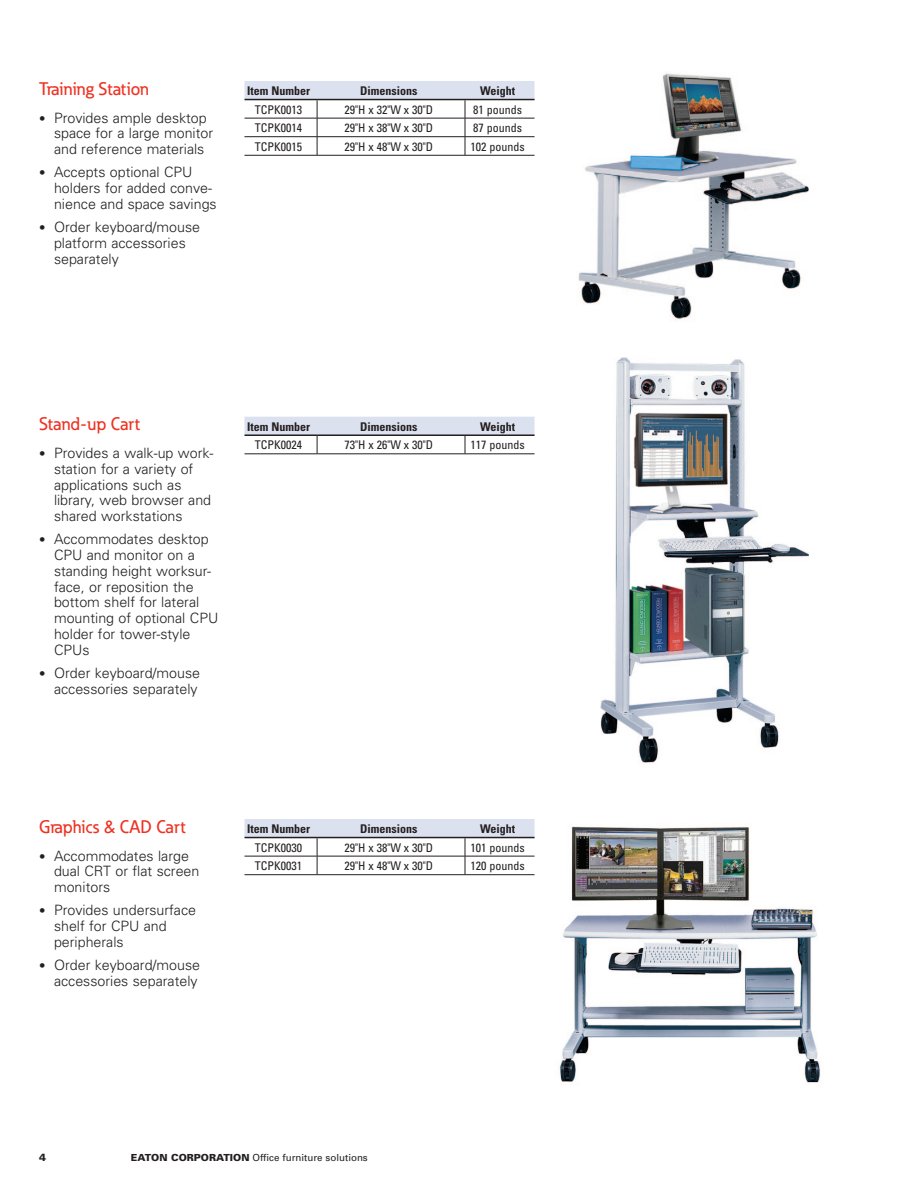
<style>
.page{position:relative;width:918px;height:1188px;background:#fff}
.page>*{position:absolute;margin:0;border:0;box-sizing:border-box;transform-origin:0 0}
._01_Overview__11_pt{font:500 18px "Eaton";color:#ef3122}
._02_Body__8_5_pt{font:300 14.25px/15.8px "Univers";color:#231f20}
._03_Table_Body__8_pt{font:condensed 12px "Univers";color:#231f20}
._03_Table_Head__8_5{font:700 condensed 12px "Univers";color:#231f20}
.t1{font:900 10.5px "Univers";color:#231f20}
.t2{font:9.75px "Univers";color:#231f20}
.s1{font-size:12.75px}
.s2{font-weight:900}
</style>
<div class="page">
<img style="left:559px;top:826px;width:262px;height:257px">
<hr style="left:244px;top:155px;width:73px;height:1px;background:#231f20">
<hr style="left:317px;top:155px;width:148px;height:1px;background:#231f20">
<hr style="left:465px;top:155px;width:70px;height:1px;background:#231f20">
<svg style="left:244px;top:81px;width:291px;height:74px"></svg>
<hr style="left:244px;top:99px;width:73px;height:1px;background:#231f20">
<hr style="left:317px;top:99px;width:148px;height:1px;background:#231f20">
<hr style="left:465px;top:99px;width:70px;height:1px;background:#231f20">
<hr style="left:244px;top:454px;width:73px;height:1px;background:#231f20">
<hr style="left:317px;top:454px;width:148px;height:1px;background:#231f20">
<hr style="left:465px;top:454px;width:70px;height:1px;background:#231f20">
<svg style="left:244px;top:417px;width:291px;height:37px"></svg>
<hr style="left:244px;top:434px;width:73px;height:2px;background:#231f20">
<hr style="left:317px;top:434px;width:148px;height:2px;background:#231f20">
<hr style="left:465px;top:434px;width:70px;height:2px;background:#231f20">
<svg style="left:244px;top:819px;width:291px;height:56px"></svg>
<hr style="left:244px;top:837px;width:73px;height:1px;background:#231f20">
<hr style="left:317px;top:837px;width:148px;height:1px;background:#231f20">
<hr style="left:465px;top:837px;width:70px;height:1px;background:#231f20">
<img style="left:578px;top:73px;width:231px;height:247px">
<img style="left:600px;top:357px;width:209px;height:406px">
<p class="_01_Overview__11_pt" style="left:39px;top:78px;width:111px">Training Station</p>
<p class="_02_Body__8_5_pt" style="left:54px;top:110px;width:161px;text-indent:-15px"><span class="s1">•</span> Provides ample desktop space for a large monitor and reference materials</p>
<p class="_02_Body__8_5_pt" style="left:54px;top:164px;width:164px;text-indent:-15px"><span class="s1">•</span> Accepts optional CPU holders for added conve&shy;nience and space savings</p>
<p class="_02_Body__8_5_pt" style="left:54px;top:219px;width:148px;text-indent:-15px"><span class="s1">•</span> Order keyboard/mouse platform accessories separately</p>
<p class="_03_Table_Head__8_5" style="left:247px;top:83px;width:64px">Item Number</p>
<p class="_03_Table_Head__8_5" style="left:360px;top:83px;width:59px">Dimensions</p>
<p class="_03_Table_Head__8_5" style="left:480px;top:83px;width:37px">Weight</p>
<p class="_03_Table_Body__8_pt" style="left:255px;top:102px;width:49px">TCPK0013</p>
<p class="_03_Table_Body__8_pt" style="left:345px;top:102px;width:90px">29"H x 32"W x 30"D</p>
<p class="_03_Table_Body__8_pt" style="left:473px;top:102px;width:50px">81 pounds</p>
<p class="_03_Table_Body__8_pt" style="left:255px;top:120px;width:49px">TCPK0014</p>
<p class="_03_Table_Body__8_pt" style="left:345px;top:120px;width:90px">29"H x 38"W x 30"D</p>
<p class="_03_Table_Body__8_pt" style="left:473px;top:120px;width:50px">87 pounds</p>
<p class="_03_Table_Body__8_pt" style="left:255px;top:139px;width:49px">TCPK0015</p>
<p class="_03_Table_Body__8_pt" style="left:345px;top:139px;width:90px">29"H x 48"W x 30"D</p>
<p class="_03_Table_Body__8_pt" style="left:471px;top:139px;width:56px">102 pounds</p>
<p class="_01_Overview__11_pt" style="left:39px;top:413px;width:102px">Stand-up Cart</p>
<p class="_02_Body__8_5_pt" style="left:54px;top:445px;width:161px;text-indent:-15px"><span class="s1">•</span> Provides a walk-up work&shy;station for a variety of applications such as library, web browser and shared workstations</p>
<p class="_02_Body__8_5_pt" style="left:54px;top:532px;width:166px;text-indent:-15px"><span class="s1">•</span> Accommodates desktop<br>CPU and monitor on a standing height worksur&shy;face, or reposition the bottom shelf for lateral mounting of optional CPU holder for tower-style<br>CPUs</p>
<p class="_02_Body__8_5_pt" style="left:39px;top:665px;width:163px;text-align:right"><span class="s1">•</span> Order keyboard/mouse accessories separately</p>
<p class="_03_Table_Head__8_5" style="left:247px;top:419px;width:64px">Item Number</p>
<p class="_03_Table_Head__8_5" style="left:360px;top:419px;width:59px">Dimensions</p>
<p class="_03_Table_Head__8_5" style="left:480px;top:419px;width:37px">Weight</p>
<p class="_03_Table_Body__8_pt" style="left:255px;top:437px;width:49px">TCPK0024</p>
<p class="_03_Table_Body__8_pt" style="left:345px;top:437px;width:90px">73"H x 26"W x 30"D</p>
<p class="_03_Table_Body__8_pt" style="left:471px;top:437px;width:56px">117 pounds</p>
<p class="_01_Overview__11_pt" style="left:39px;top:816px;width:148px">Graphics &amp; CAD Cart</p>
<p class="_02_Body__8_5_pt" style="left:54px;top:848px;width:147px;text-indent:-15px"><span class="s1">•</span> Accommodates large dual CRT or flat screen monitors</p>
<p class="_02_Body__8_5_pt" style="left:54px;top:902px;width:144px;text-indent:-15px"><span class="s1">•</span> Provides undersurface shelf for CPU and peripherals</p>
<p class="_02_Body__8_5_pt" style="left:39px;top:957px;width:163px;text-align:right"><span class="s1">•</span> Order keyboard/mouse accessories separately</p>
<p class="_03_Table_Head__8_5" style="left:247px;top:821px;width:64px">Item Number</p>
<p class="_03_Table_Head__8_5" style="left:360px;top:821px;width:59px">Dimensions</p>
<p class="_03_Table_Head__8_5" style="left:480px;top:821px;width:37px">Weight</p>
<p class="_03_Table_Body__8_pt" style="left:255px;top:840px;width:49px">TCPK0030</p>
<p class="_03_Table_Body__8_pt" style="left:345px;top:840px;width:90px">29"H x 38"W x 30"D</p>
<p class="_03_Table_Body__8_pt" style="left:471px;top:840px;width:56px">101 pounds</p>
<p class="_03_Table_Body__8_pt" style="left:255px;top:858px;width:49px">TCPK0031</p>
<p class="_03_Table_Body__8_pt" style="left:345px;top:858px;width:90px">29"H x 48"W x 30"D</p>
<p class="_03_Table_Body__8_pt" style="left:471px;top:858px;width:56px">120 pounds</p>
<p class="t1" style="left:39px;top:1151px;width:9px">4</p>
<p class="t2" style="left:131px;top:1152px;width:235px"><span class="s2">EATON CORPORATION</span> Office furniture solutions</p>
</div>
